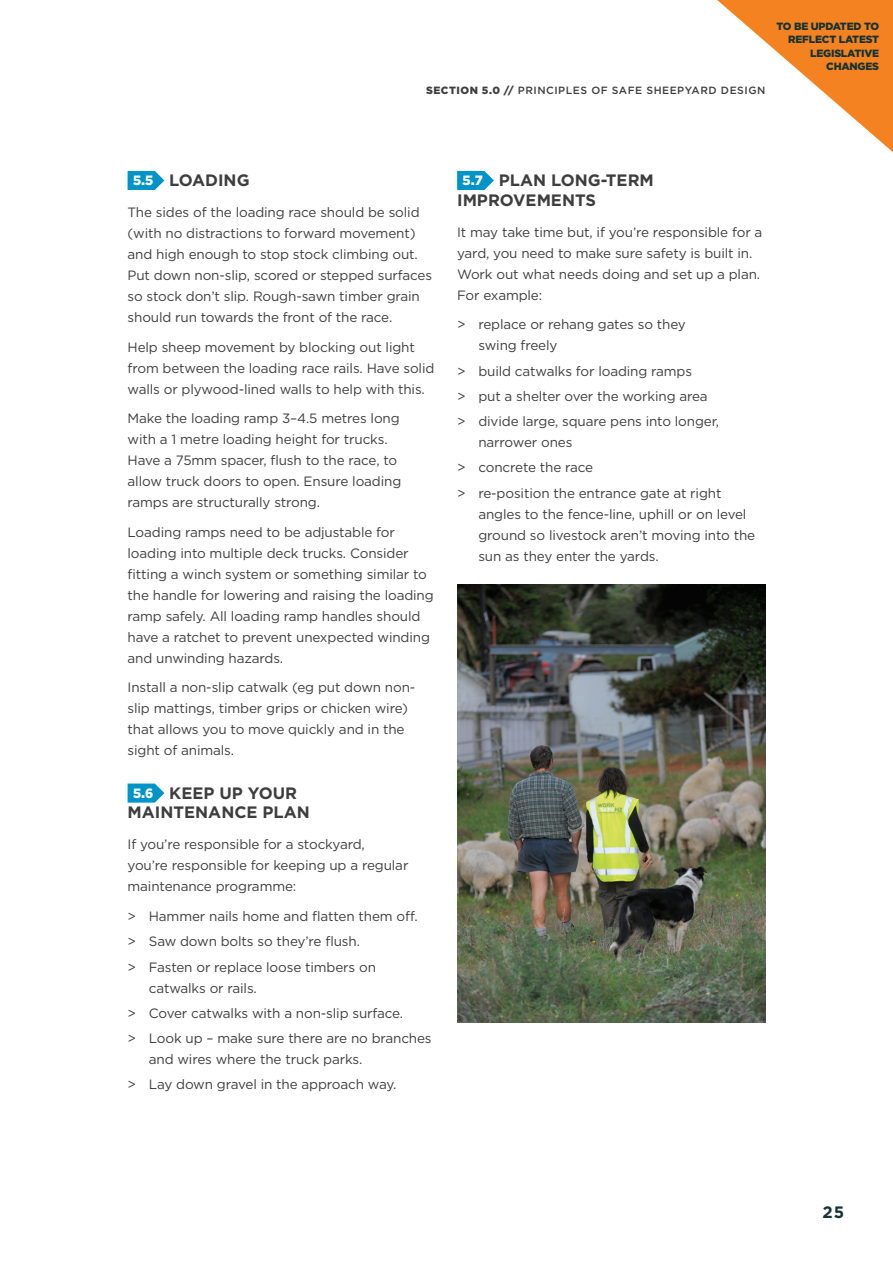
<style>
.page{position:relative;width:893px;height:1263px;background:#fff}
.page>*{position:absolute;margin:0;border:0;box-sizing:border-box;transform-origin:0 0}
.Heading_2{font:700 16.5px/19.5px "Gotham";color:#3e3e3f}
.t1{font:700 16.5px "Gotham";color:#153333}
.Body{font:13.5px/21px "Gotham";letter-spacing:-.01em;color:#3e3e3f}
.t2{font:900 13.5px "Gotham";color:#fff}
.date{font:900 10.5px/13.5px "Gotham";letter-spacing:-.02em;color:#153333;text-align:right}
.t3{font:500 10.5px "Gotham";letter-spacing:.05em;color:#3e3e3f}
.s1{font-weight:900}
</style>
<div class="page">
<svg style="left:128px;top:171px;width:36px;height:19px"></svg>
<svg style="left:128px;top:783px;width:36px;height:20px"></svg>
<svg style="left:457px;top:171px;width:37px;height:19px"></svg>
<img style="left:457px;top:585px;width:308px;height:438px">
<svg style="left:717px;top:0;width:176px;height:152px"></svg>
<p class="t3" style="left:426px;top:84px;width:341px"><span class="s1">SECTION 5.0 //</span> PRINCIPLES OF SAFE SHEEPYARD DESIGN</p>
<p class="date" style="left:776px;top:19px;width:104px">TO BE UPDATED TO<br>REFLECT LATEST<br>LEGISLATIVE<br>CHANGES</p>
<p class="t2" style="left:133px;top:171px;width:22px">5.5</p>
<p class="Heading_2" style="left:169px;top:171px;width:82px">LOADING</p>
<p class="Body" style="left:128px;top:202px;width:306px">The sides of the loading race should be solid (with no distractions to forward movement) and high enough to stop stock climbing out.<br>Put down non-slip, scored or stepped surfaces so stock don’t slip. Rough-sawn timber grain should run towards the front of the race.</p>
<p class="Body" style="left:128px;top:336px;width:308px">Help sheep movement by blocking out light from between the loading race rails. Have solid walls or plywood-lined walls to help with this.</p>
<p class="Body" style="left:128px;top:408px;width:275px">Make the loading ramp 3–4.5 metres long with a 1 metre loading height for trucks.<br>Have a 75mm spacer, flush to the race, to allow truck doors to open. Ensure loading ramps are structurally strong.</p>
<p class="Body" style="left:128px;top:521px;width:308px">Loading ramps need to be adjustable for loading into multiple deck trucks. Consider fitting a winch system or something similar to the handle for lowering and raising the loading ramp safely. All loading ramp handles should have a ratchet to prevent unexpected winding and unwinding hazards.</p>
<p class="Body" style="left:128px;top:677px;width:289px">Install a non-slip catwalk (eg put down non&shy;slip mattings, timber grips or chicken wire) that allows you to move quickly and in the sight of animals.</p>
<p class="t2" style="left:133px;top:783px;width:22px">5.6</p>
<p class="Heading_2" style="left:128px;top:783px;width:184px;text-indent:42px">KEEP UP YOUR<br>MAINTENANCE PLAN</p>
<p class="Body" style="left:128px;top:834px;width:282px">If you’re responsible for a stockyard, you’re responsible for keeping up a regular maintenance programme:</p>
<p class="Body" style="left:128px;top:905px;width:292px">&gt; Hammer nails home and flatten them off.</p>
<p class="Body" style="left:128px;top:931px;width:234px">&gt; Saw down bolts so they’re flush.</p>
<p class="Body" style="left:149px;top:956px;width:229px;text-indent:-21px">&gt; Fasten or replace loose timbers on catwalks or rails.</p>
<p class="Body" style="left:128px;top:1002px;width:277px">&gt; Cover catwalks with a non-slip surface.</p>
<p class="Body" style="left:149px;top:1027px;width:284px;text-indent:-21px">&gt; Look up – make sure there are no branches and wires where the truck parks.</p>
<p class="Body" style="left:128px;top:1074px;width:270px">&gt; Lay down gravel in the approach way.</p>
<p class="Heading_2" style="left:457px;top:171px;width:198px;text-indent:42px">PLAN LONG-TERM<br>IMPROVEMENTS</p>
<p class="Body" style="left:457px;top:221px;width:307px">It may take time but, if you’re responsible for a yard, you need to make sure safety is built in.<br>Work out what needs doing and set up a plan.<br>For example:</p>
<p class="Body" style="left:478px;top:314px;width:209px;text-indent:-21px">&gt; replace or rehang gates so they swing freely</p>
<p class="Body" style="left:457px;top:360px;width:237px">&gt; build catwalks for loading ramps</p>
<p class="Body" style="left:457px;top:385px;width:252px">&gt; put a shelter over the working area</p>
<p class="Body" style="left:478px;top:411px;width:242px;text-indent:-21px">&gt; divide large, square pens into longer, narrower ones</p>
<p class="Body" style="left:457px;top:457px;width:138px">&gt; concrete the race</p>
<p class="Body" style="left:478px;top:482px;width:278px;text-indent:-21px">&gt; re-position the entrance gate at right angles to the fence-line, uphill or on level ground so livestock aren’t moving into the sun as they enter the yards.</p>
<p class="t2" style="left:463px;top:171px;width:22px">5.7</p>
<p class="t1" style="left:823px;top:1201px;width:23px">25</p>
</div>
